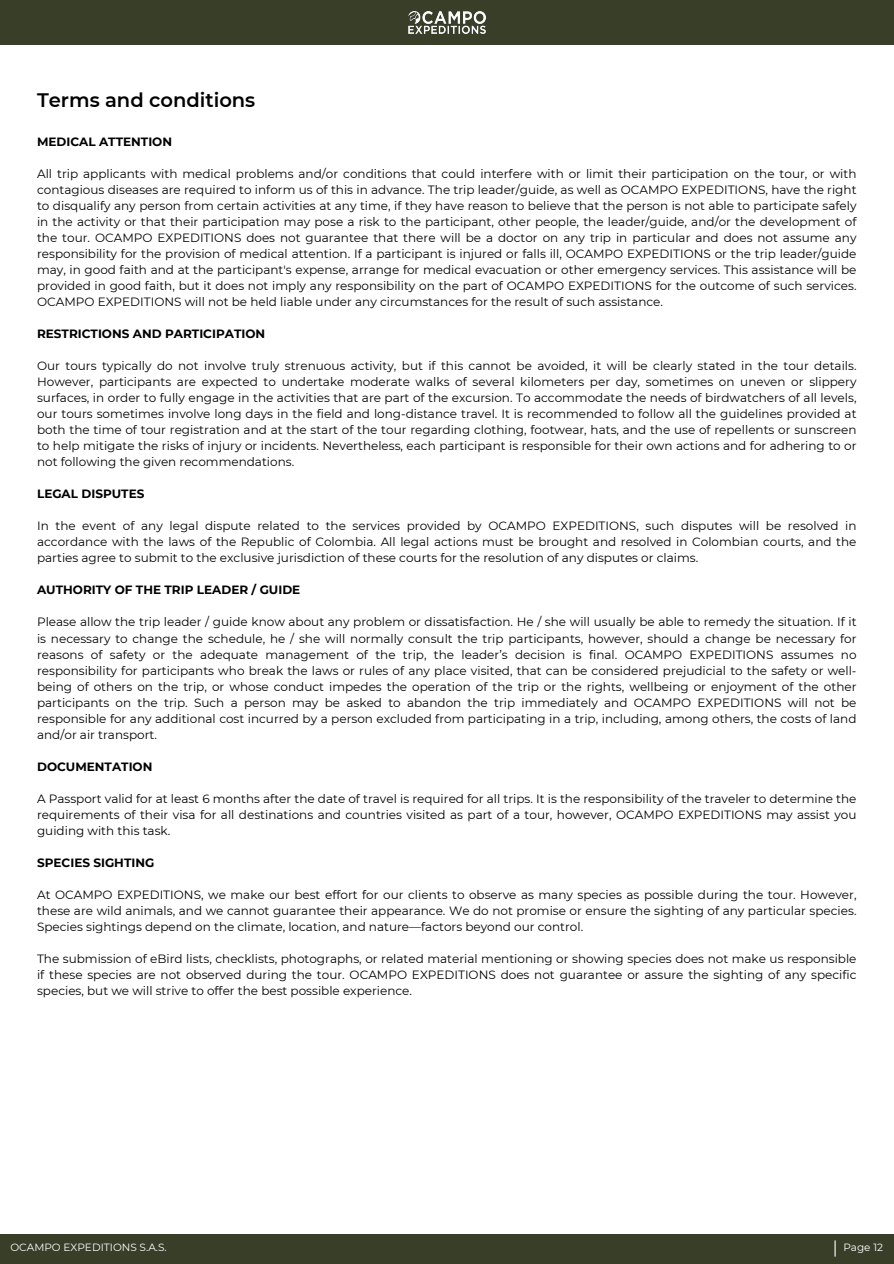
<style>
.page{position:relative;width:894px;height:1264px;background:#fff}
.page>*{position:absolute;margin:0;border:0;box-sizing:border-box;transform-origin:0 0}
.t1{font:600 19.5px "Montserrat";color:#000}
.t2{font:12px/16px "Montserrat";color:#000;text-align:justify}
.t3{font:700 12px "Montserrat";color:#000}
.t4{font:10.5px "Montserrat";color:#fff}
</style>
<div class="page">
<div style="left:0;top:0;width:893px;height:45px;background:#393e29"></div>
<img style="left:408px;top:12px;width:77px;height:21px">
<div style="left:0;top:1233px;width:893px;height:30px;background:#393e29"></div>
<svg style="left:834px;top:1240px;width:1px;height:16px"></svg>
<h1 class="t1" style="left:37px;top:88px;width:220px">Terms and conditions</h1>
<p class="t3" style="left:37px;top:135px;width:136px">MEDICAL ATTENTION</p>
<p class="t2" style="left:37px;top:166px;width:820px">All trip applicants with medical problems and/or conditions that could interfere with or limit their participation on the tour, or with contagious diseases are required to inform us of this in advance. The trip leader/guide, as well as OCAMPO EXPEDITIONS, have the right to disqualify any person from certain activities at any time, if they have reason to believe that the person is not able to participate safely in the activity or that their participation may pose a risk to the participant, other people, the leader/guide, and/or the development of the tour. OCAMPO EXPEDITIONS does not guarantee that there will be a doctor on any trip in particular and does not assume any responsibility for the provision of medical attention. If a participant is injured or falls ill, OCAMPO EXPEDITIONS or the trip leader/guide may, in good faith and at the participant's expense, arrange for medical evacuation or other emergency services. This assistance will be provided in good faith, but it does not imply any responsibility on the part of OCAMPO EXPEDITIONS for the outcome of such services.<br>OCAMPO EXPEDITIONS will not be held liable under any circumstances for the result of such assistance.</p>
<p class="t3" style="left:37px;top:327px;width:229px">RESTRICTIONS AND PARTICIPATION</p>
<p class="t2" style="left:37px;top:358px;width:820px">Our tours typically do not involve truly strenuous activity, but if this cannot be avoided, it will be clearly stated in the tour details.<br>However, participants are expected to undertake moderate walks of several kilometers per day, sometimes on uneven or slippery surfaces, in order to fully engage in the activities that are part of the excursion. To accommodate the needs of birdwatchers of all levels, our tours sometimes involve long days in the field and long-distance travel. It is recommended to follow all the guidelines provided at both the time of tour registration and at the start of the tour regarding clothing, footwear, hats, and the use of repellents or sunscreen to help mitigate the risks of injury or incidents. Nevertheless, each participant is responsible for their own actions and for adhering to or not following the given recommendations.</p>
<p class="t3" style="left:37px;top:487px;width:109px">LEGAL DISPUTES</p>
<p class="t2" style="left:37px;top:518px;width:820px">In the event of any legal dispute related to the services provided by OCAMPO EXPEDITIONS, such disputes will be resolved in accordance with the laws of the Republic of Colombia. All legal actions must be brought and resolved in Colombian courts, and the parties agree to submit to the exclusive jurisdiction of these courts for the resolution of any disputes or claims.</p>
<p class="t3" style="left:37px;top:583px;width:265px">AUTHORITY OF THE TRIP LEADER / GUIDE</p>
<p class="t2" style="left:37px;top:614px;width:820px">Please allow the trip leader / guide know about any problem or dissatisfaction. He / she will usually be able to remedy the situation. If it is necessary to change the schedule, he / she will normally consult the trip participants, however, should a change be necessary for reasons of safety or the adequate management of the trip, the leader’s decision is final. OCAMPO EXPEDITIONS assumes no responsibility for participants who break the laws or rules of any place visited, that can be considered prejudicial to the safety or well&shy;being of others on the trip, or whose conduct impedes the operation of the trip or the rights, wellbeing or enjoyment of the other participants on the trip. Such a person may be asked to abandon the trip immediately and OCAMPO EXPEDITIONS will not be responsible for any additional cost incurred by a person excluded from participating in a trip, including, among others, the costs of land and/or air transport.</p>
<p class="t3" style="left:37px;top:759px;width:117px">DOCUMENTATION</p>
<p class="t2" style="left:37px;top:790px;width:820px">A Passport valid for at least 6 months after the date of travel is required for all trips. It is the responsibility of the traveler to determine the requirements of their visa for all destinations and countries visited as part of a tour, however, OCAMPO EXPEDITIONS may assist you guiding with this task.</p>
<p class="t3" style="left:37px;top:855px;width:119px">SPECIES SIGHTING</p>
<p class="t2" style="left:37px;top:886px;width:820px">At OCAMPO EXPEDITIONS, we make our best effort for our clients to observe as many species as possible during the tour. However, these are wild animals, and we cannot guarantee their appearance. We do not promise or ensure the sighting of any particular species.<br>Species sightings depend on the climate, location, and nature—factors beyond our control.</p>
<p class="t2" style="left:37px;top:950px;width:820px">The submission of eBird lists, checklists, photographs, or related material mentioning or showing species does not make us responsible if these species are not observed during the tour. OCAMPO EXPEDITIONS does not guarantee or assure the sighting of any specific species, but we will strive to offer the best possible experience.</p>
<p class="t4" style="left:10px;top:1240px;width:158px">OCAMPO EXPEDITIONS S.A.S.</p>
<p class="t4" style="left:843px;top:1240px;width:41px">Page 12</p>
</div>
